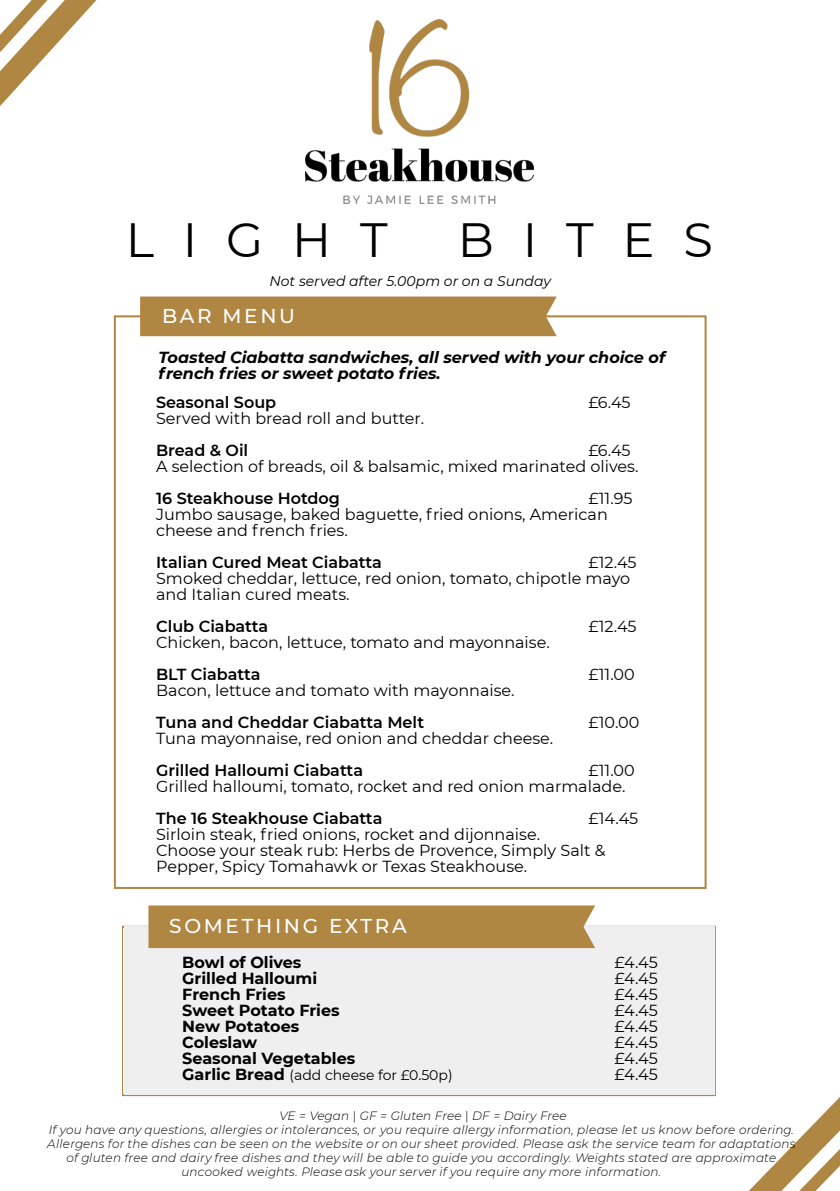
<style>
.page{position:relative;width:840px;height:1191px;background:#fff}
.page>*{position:absolute;margin:0;border:0;box-sizing:border-box;transform-origin:0 0}
.t1{font:48px "Montserrat";letter-spacing:.6em;color:#000}
.t2{font:500 20px "Montserrat";letter-spacing:.135em;color:#fff}
.t3{font:16px/16px "Montserrat";color:#000}
.t4{font:600 16px "Montserrat";color:#000}
.t5{font:700 16px "Montserrat";color:#000}
.t6{font:italic 700 16px/16px "Montserrat";color:#000}
.t7{font:14px "Montserrat";color:#000}
.t8{font:italic 14px "Montserrat";color:#000}
.t9{font:italic 300 12px/14px "Montserrat";letter-spacing:.015em;color:#000;text-align:center}
.s1{font-weight:700;font-size:16px}
.s2{font-style:normal}
</style>
<div class="page">
<svg style="left:0;top:0;width:97px;height:106px"></svg>
<svg style="left:631px;top:1021px;width:209px;height:170px"></svg>
<img style="left:305px;top:20px;width:229px;height:183px">
<div style="left:114px;top:315px;width:592px;height:574px;background:#fff;border:2px solid #af8642"></div>
<div style="left:140px;top:297px;width:416px;height:39px;background:#af8642"></div>
<div style="left:124px;top:927px;width:590px;height:168px;background:#efefef"></div>
<div style="left:148px;top:905px;width:447px;height:43px;background:#af8642"></div>
<h1 class="t1" style="left:126px;top:210px;width:263px">LIGHT</h1>
<h1 class="t1" style="left:458px;top:210px;width:257px">BITES</h1>
<p class="t8" style="left:269px;top:273px;width:283px">Not served after 5.00pm or on a Sunday</p>
<p class="t2" style="left:162px;top:303px;width:134px">BAR MENU</p>
<p class="t6" style="left:159px;top:349px;width:508px">Toasted Ciabatta sandwiches, all served with your choice of french fries or sweet potato fries.</p>
<p class="t4" style="left:156px;top:393px;width:122px">Seasonal Soup</p>
<p class="t3" style="left:588px;top:394px;width:44px">£6.45</p>
<p class="t3" style="left:156px;top:410px;width:269px">Served with bread roll and butter.</p>
<p class="t4" style="left:156px;top:441px;width:94px">Bread &amp; Oil</p>
<p class="t3" style="left:156px;top:442px;width:484px;text-indent:432px">£6.45<br>A selection of breads, oil &amp; balsamic, mixed marinated olives.</p>
<p class="t4" style="left:156px;top:489px;width:185px">16 Steakhouse Hotdog</p>
<p class="t3" style="left:156px;top:490px;width:478px;text-indent:432px">£11.95<br>Jumbo sausage, baked baguette, fried onions, American cheese and french fries.</p>
<p class="t4" style="left:156px;top:553px;width:227px">Italian Cured Meat Ciabatta</p>
<p class="t3" style="left:156px;top:554px;width:482px;text-indent:432px">£12.45<br>Smoked cheddar, lettuce, red onion, tomato, chipotle mayo and Italian cured meats.</p>
<p class="t4" style="left:156px;top:617px;width:114px">Club Ciabatta</p>
<p class="t3" style="left:588px;top:618px;width:50px">£12.45</p>
<p class="t3" style="left:156px;top:634px;width:395px">Chicken, bacon, lettuce, tomato and mayonnaise.</p>
<p class="t4" style="left:156px;top:665px;width:106px">BLT Ciabatta</p>
<p class="t3" style="left:588px;top:666px;width:48px">£11.00</p>
<p class="t3" style="left:156px;top:682px;width:360px">Bacon, lettuce and tomato with mayonnaise.</p>
<p class="t4" style="left:156px;top:713px;width:270px">Tuna and Cheddar Ciabatta Melt</p>
<p class="t3" style="left:588px;top:714px;width:53px">£10.00</p>
<p class="t3" style="left:156px;top:730px;width:398px">Tuna mayonnaise, red onion and cheddar cheese.</p>
<p class="t4" style="left:156px;top:761px;width:208px">Grilled Halloumi Ciabatta</p>
<p class="t3" style="left:156px;top:762px;width:480px;text-indent:432px">£11.00<br>Grilled halloumi, tomato, rocket and red onion marmalade.</p>
<p class="t4" style="left:156px;top:809px;width:228px">The 16 Steakhouse Ciabatta</p>
<p class="t3" style="left:588px;top:810px;width:51px">£14.45</p>
<p class="t3" style="left:156px;top:826px;width:451px">Sirloin steak, fried onions, rocket and dijonnaise.<br>Choose your steak rub: Herbs de Provence, Simply Salt &amp;<br>Pepper, Spicy Tomahawk or Texas Steakhouse.</p>
<p class="t2" style="left:169px;top:914px;width:239px">SOMETHING EXTRA</p>
<p class="t5" style="left:182px;top:952px;width:121px">Bowl of Olives</p>
<p class="t3" style="left:614px;top:954px;width:45px">£4.45</p>
<p class="t5" style="left:182px;top:968px;width:136px">Grilled Halloumi</p>
<p class="t3" style="left:614px;top:970px;width:45px">£4.45</p>
<p class="t5" style="left:182px;top:984px;width:105px">French Fries</p>
<p class="t3" style="left:614px;top:986px;width:45px">£4.45</p>
<p class="t5" style="left:182px;top:1000px;width:159px">Sweet Potato Fries</p>
<p class="t3" style="left:614px;top:1002px;width:45px">£4.45</p>
<p class="t5" style="left:182px;top:1016px;width:118px">New Potatoes</p>
<p class="t3" style="left:614px;top:1018px;width:45px">£4.45</p>
<p class="t5" style="left:182px;top:1032px;width:76px">Coleslaw</p>
<p class="t3" style="left:614px;top:1034px;width:45px">£4.45</p>
<p class="t5" style="left:182px;top:1048px;width:174px">Seasonal Vegetables</p>
<p class="t3" style="left:614px;top:1050px;width:45px">£4.45</p>
<p class="t7" style="left:182px;top:1066px;width:272px"><span class="s1">Garlic Bread</span> (add cheese for £0.50p)</p>
<p class="t3" style="left:614px;top:1066px;width:45px">£4.45</p>
<p class="t9" style="left:47px;top:1109px;width:749px">VE = Vegan <span class="s2">|</span> GF = Gluten Free <span class="s2">|</span> DF = Dairy Free<br>If you have any questions, allergies or intolerances, or you require allergy information, please let us know before ordering.<br>Allergens for the dishes can be seen on the website or on our sheet provided. Please ask the service team for adaptations of gluten free and dairy free dishes and they will be able to guide you accordingly. Weights stated are approximate uncooked weights. Please ask your server if you require any more information.</p>
</div>
